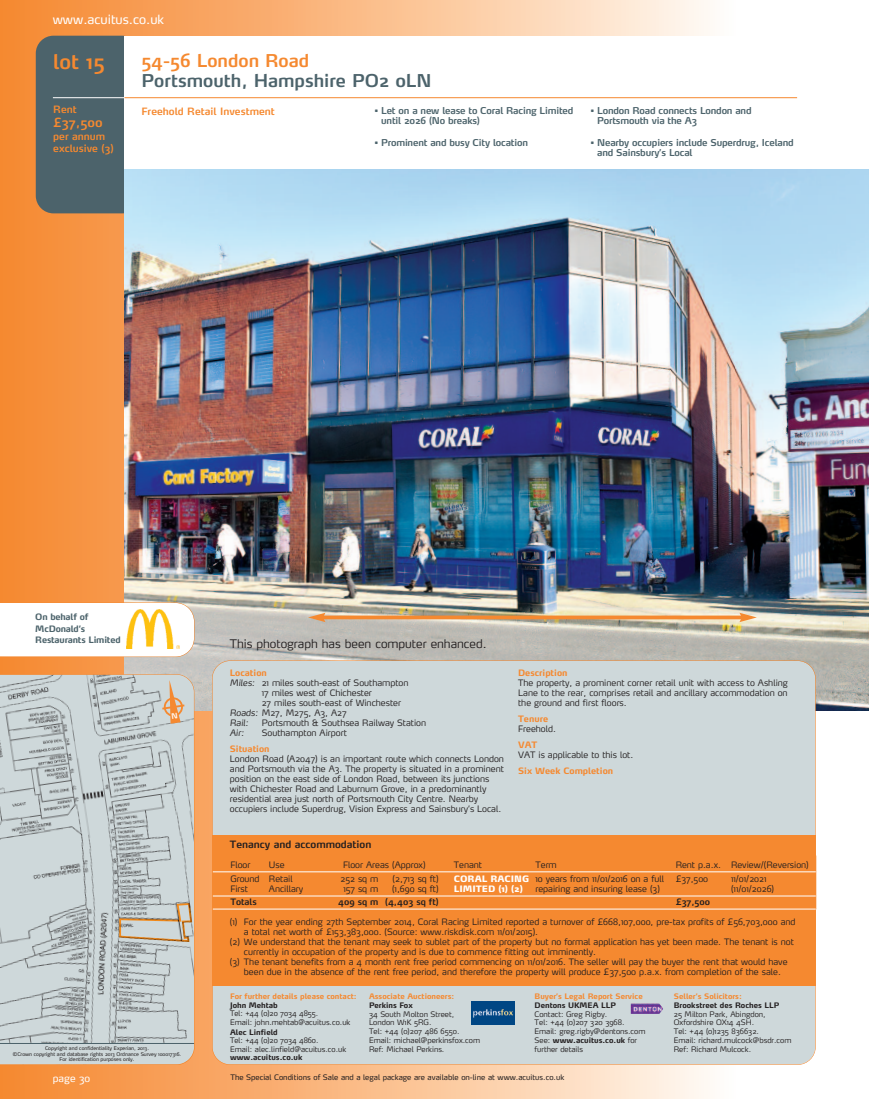
<style>
.page{position:relative;width:869px;height:1099px;background:#fff}
.page>*{position:absolute;margin:0;border:0;box-sizing:border-box;transform-origin:0 0}
.t1{font:600 20px "Max";color:#f58930}
.t2{font:600 17.5px "Max";color:#4c636b}
.t3{font:600 17.5px "Max";color:#f58930}
.t4{font:12.5px "Max";color:#fff}
.t5{font:600 12.5px "Max";color:#f58930}
.t6{font:300 11.75px "Max";color:#231f20}
.t7{font:600 10px/12px "Max";color:#f58930}
.t8{font:600 10px "Max";color:#231f20}
.t9{font:10px "Max";color:#fff}
.t10{font:600 9.38px/10.6px "Max";letter-spacing:-.02em;color:#4c636b}
.t11{font:300 8.75px/10px "Max";color:#231f20}
.t12{font:700 8.75px "Max";color:#f58930}
.t13{font:700 8.75px/11.2px "Max";letter-spacing:-.02em;color:#4c636b}
.t14{font:600 8.75px "Max";color:#231f20}
.t15{font:900 8.75px/10px "Max";color:#fff}
.t16{font:italic 300 8.75px "Max";color:#231f20}
.t17{font:300 7.5px/8.8px "Max";color:#231f20}
.t18{font:700 7.5px "Max";color:#f58930}
.t19{font:700 7.5px "Max";color:#231f20}
.t20{font:7.5px "Max";color:#231f20}
.t21{font:5px/5.6px "Max";color:#231f20;text-align:center}
.s1{font-style:italic}
.s2{font-weight:700}
</style>
<div class="page">
<div style="left:293px;top:0;width:442px;height:1098px;background:linear-gradient(to right,#fab073,#fefaf5)"></div>
<div style="left:2px;top:0;width:291px;height:1098px;background:linear-gradient(to right,#f58931,#faaf75)"></div>
<hr style="left:0;top:0;width:2px;height:1098px;background:#f58930">
<div style="left:36px;top:36px;width:104px;height:177px;background:#4c636b;border-radius:18px"></div>
<img style="left:124px;top:168px;width:744px;height:542px">
<div style="left:124px;top:36px;width:744px;height:132px;background:#fff"></div>
<div style="left:212px;top:661px;width:602px;height:403px;background:#ced8da;border-radius:18px"></div>
<svg style="left:0;top:602px;width:194px;height:55px"></svg>
<hr style="left:53px;top:97px;width:71px;height:1px;background:#fff">
<hr style="left:124px;top:97px;width:672px;height:1px;background:#f58930">
<div style="left:212px;top:835px;width:603px;height:150px;background:#f58930"></div>
<svg style="left:0;top:674px;width:194px;height:369px;background:#c0c9ca"></svg>
<div style="left:0;top:1044px;width:194px;height:20px;background:#ced8da"></div>
<hr style="left:0;top:1043px;width:194px;height:1px;background:#4c636b">
<hr style="left:815px;top:855px;width:1px;height:54px;background:#f58930">
<hr style="left:213px;top:871px;width:602px;height:1px;background:#fff">
<hr style="left:213px;top:895px;width:602px;height:1px;background:#fff">
<hr style="left:213px;top:908px;width:602px;height:1px;background:#fff">
<img style="left:630px;top:1003px;width:33px;height:10px">
<img style="left:126px;top:609px;width:53px;height:39px">
<img style="left:471px;top:1001px;width:43px;height:23px">
<svg style="left:325px;top:615px;width:414px;height:4px;background:#ef9242"></svg>
<svg style="left:308px;top:612px;width:17px;height:10px"></svg>
<svg style="left:739px;top:612px;width:17px;height:10px"></svg>
<svg style="left:160px;top:680px;width:26px;height:43px"></svg>
<h3 class="t4" style="left:53px;top:15px;width:113px">www.acuitus.co.uk</h3>
<h1 class="t1" style="left:53px;top:54px;width:53px">lot 15</h1>
<p class="t7" style="left:53px;top:105px;width:25px">Rent</p>
<h3 class="t5" style="left:53px;top:118px;width:51px">£37,500</h3>
<p class="t7" style="left:53px;top:132px;width:62px">per annum exclusive (3)</p>
<h2 class="t3" style="left:141px;top:54px;width:169px">54-56 London Road</h2>
<h2 class="t2" style="left:141px;top:74px;width:291px">Portsmouth, Hampshire PO2 0LN</h2>
<p class="t7" style="left:141px;top:106px;width:135px">Freehold Retail Investment</p>
<p class="t10" style="left:381px;top:106px;width:194px;text-indent:-7px">• Let on a new lease to Coral Racing Limited until 2026 (No breaks)</p>
<p class="t10" style="left:374px;top:138px;width:155px">• Prominent and busy City location</p>
<p class="t10" style="left:597px;top:106px;width:156px;text-indent:-7px">• London Road connects London and<br>Portsmouth via the A3</p>
<p class="t10" style="left:597px;top:138px;width:198px;text-indent:-7px">• Nearby occupiers include Superdrug, Iceland and Sainsbury’s Local</p>
<p class="t13" style="left:35px;top:612px;width:87px">On behalf of<br>McDonald’s<br>Restaurants Limited</p>
<h3 class="t6" style="left:230px;top:639px;width:258px">This photograph has been computer enhanced.</h3>
<p class="t12" style="left:230px;top:669px;width:38px">Location</p>
<p class="t11" style="left:230px;top:678px;width:180px"><span class="s1">Miles:</span> 21 miles south-east of Southampton</p>
<p class="t11" style="left:261px;top:688px;width:112px">17 miles west of Chichester</p>
<p class="t11" style="left:261px;top:698px;width:141px">27 miles south-east of Winchester</p>
<p class="t11" style="left:230px;top:708px;width:118px"><span class="s1">Roads:</span> M27, M275, A3, A27</p>
<p class="t16" style="left:230px;top:719px;width:20px">Rail:</p>
<p class="t11" style="left:262px;top:718px;width:166px">Portsmouth &amp; Southsea Railway Station</p>
<p class="t16" style="left:230px;top:729px;width:16px">Air:</p>
<p class="t11" style="left:262px;top:728px;width:86px">Southampton Airport</p>
<p class="t12" style="left:230px;top:745px;width:41px">Situation</p>
<p class="t11" style="left:230px;top:754px;width:275px">London Road (A2047) is an important route which connects London and Portsmouth via the A3. The property is situated in a prominent position on the east side of London Road, between its junctions with Chichester Road and Laburnum Grove, in a predominantly residential area just north of Portsmouth City Centre. Nearby occupiers include Superdrug, Vision Express and Sainsbury’s Local.</p>
<p class="t8" style="left:230px;top:840px;width:143px">Tenancy and accommodation</p>
<p class="t12" style="left:518px;top:669px;width:51px">Description</p>
<p class="t11" style="left:518px;top:678px;width:271px;text-align:justify">The property, a prominent corner retail unit with access to Ashling Lane to the rear, comprises retail and ancillary accommodation on the ground and first floors.</p>
<p class="t12" style="left:518px;top:715px;width:31px">Tenure</p>
<p class="t11" style="left:518px;top:724px;width:39px">Freehold.</p>
<p class="t12" style="left:518px;top:741px;width:21px">VAT</p>
<p class="t11" style="left:518px;top:750px;width:117px">VAT is applicable to this lot.</p>
<p class="t12" style="left:518px;top:767px;width:96px">Six Week Completion</p>
<p class="t11" style="left:230px;top:860px;width:22px">Floor</p>
<p class="t11" style="left:269px;top:860px;width:17px">Use</p>
<p class="t11" style="left:343px;top:860px;width:84px">Floor Areas (Approx)</p>
<p class="t11" style="left:453px;top:860px;width:30px">Tenant</p>
<p class="t11" style="left:535px;top:860px;width:23px">Term</p>
<p class="t11" style="left:675px;top:860px;width:135px">Rent p.a.x. Review/(Reversion)</p>
<p class="t11" style="left:230px;top:874px;width:31px">Ground<br>First</p>
<p class="t11" style="left:269px;top:874px;width:36px">Retail<br>Ancillary</p>
<p class="t11" style="left:340px;top:874px;width:39px;text-align:center">252 sq m<br>157 sq m</p>
<p class="t11" style="left:392px;top:874px;width:48px">(2,713 sq ft) (1,690 sq ft)</p>
<p class="t15" style="left:453px;top:874px;width:77px">CORAL RACING<br>LIMITED (1) (2)</p>
<p class="t11" style="left:535px;top:874px;width:130px">10 years from 11/01/2016 on a full repairing and insuring lease (3)</p>
<p class="t11" style="left:675px;top:874px;width:34px">£37,500</p>
<p class="t11" style="left:730px;top:874px;width:45px">11/01/2021 (11/01/2026)</p>
<p class="t14" style="left:230px;top:898px;width:28px">Totals</p>
<p class="t14" style="left:338px;top:898px;width:102px">409 sq m (4,403 sq ft)</p>
<p class="t14" style="left:675px;top:898px;width:36px">£37,500</p>
<p class="t21" style="left:13px;top:1045px;width:170px">Copyright and confidentiality Experian, 2013.<br>©Crown copyright and database rights 2013 Ordnance Survey 100017316.<br>For identification purposes only.</p>
<p class="t11" style="left:230px;top:917px;width:567px">(1) For the year ending 27th September 2014, Coral Racing Limited reported a turnover of £668,107,000, pre-tax profits of £56,703,000 and</p>
<p class="t11" style="left:244px;top:927px;width:295px">a total net worth of £153,383,000. (Source: www.riskdisk.com 11/01/2015).</p>
<p class="t11" style="left:230px;top:937px;width:565px">(2) We understand that the tenant may seek to sublet part of the property but no formal application has yet been made. The tenant is not</p>
<p class="t11" style="left:244px;top:947px;width:353px">currently in occupation of the property and is due to commence fitting out imminently.</p>
<p class="t11" style="left:230px;top:957px;width:559px">(3) The tenant benefits from a 4 month rent free period commencing on 11/01/2016. The seller will pay the buyer the rent that would have</p>
<p class="t11" style="left:244px;top:967px;width:538px">been due in the absence of the rent free period, and therefore the property will produce £37,500 p.a.x. from completion of the sale.</p>
<p class="t18" style="left:230px;top:993px;width:128px">For further details please contact:</p>
<p class="t19" style="left:230px;top:1002px;width:49px">John Mehtab</p>
<p class="t17" style="left:230px;top:1009px;width:122px">Tel: +44 (0)20 7034 4855.<br>Email: john.mehtab@acuitus.co.uk</p>
<p class="t19" style="left:230px;top:1029px;width:49px">Alec Linfield</p>
<p class="t17" style="left:230px;top:1036px;width:118px">Tel: +44 (0)20 7034 4860.<br>Email: alec.linfield@acuitus.co.uk</p>
<p class="t19" style="left:230px;top:1054px;width:74px">www.acuitus.co.uk</p>
<p class="t18" style="left:369px;top:993px;width:87px">Associate Auctioneers:</p>
<p class="t19" style="left:369px;top:1002px;width:45px">Perkins Fox</p>
<p class="t17" style="left:369px;top:1010px;width:112px">34 South Molton Street,<br>London W1K 5RG.<br>Tel: +44 (0)207 486 6550.<br>Email: michael@perkinsfox.com<br>Ref: Michael Perkins.</p>
<p class="t18" style="left:534px;top:993px;width:110px">Buyer’s Legal Report Service</p>
<p class="t19" style="left:534px;top:1002px;width:83px">Dentons UKMEA LLP</p>
<p class="t17" style="left:534px;top:1010px;width:112px">Contact: Greg Rigby.<br>Tel: +44 (0)207 320 3968.<br>Email: greg.rigby@dentons.com<br>See: <span class="s2">www.acuitus.co.uk</span> for further details</p>
<p class="t18" style="left:673px;top:993px;width:69px">Seller’s Solicitors:</p>
<p class="t19" style="left:673px;top:1002px;width:107px">Brookstreet des Roches LLP</p>
<p class="t17" style="left:673px;top:1010px;width:119px">25 Milton Park, Abingdon,<br>Oxfordshire OX14 4SH.<br>Tel: +44 (0)1235 836632.<br>Email: richard.mulcock@bsdr.com<br>Ref: Richard Mulcock.</p>
<p class="t9" style="left:53px;top:1074px;width:39px">page 30</p>
<p class="t20" style="left:230px;top:1073px;width:335px">The Special Conditions of Sale and a legal package are available on-line at www.acuitus.co.uk</p>
</div>
